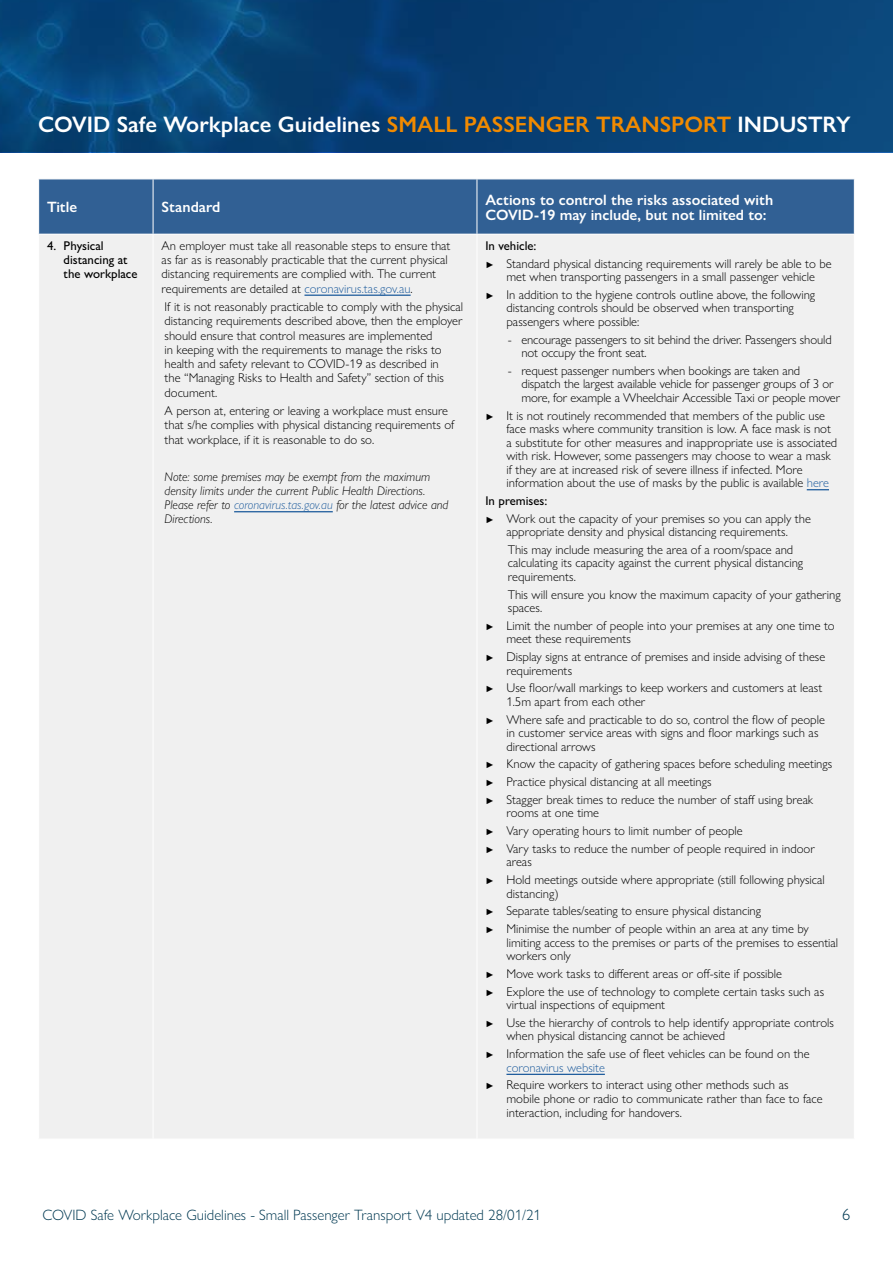
<style>
.page{position:relative;width:893px;height:1263px;background:#fff}
.page>*{position:absolute;margin:0;border:0;box-sizing:border-box;transform-origin:0 0}
.t1{font:600 22.5px "Gill Sans Nova";color:#fff}
.t2{font:300 16.5px "Gill Sans Nova";color:#003952}
.t3{font:600 15px/15px "Gill Sans Nova";color:#fff}
.t4{font:300 15px "Gill Sans Nova";color:#003952}
.t5{font:300 12.75px/13.5px "Gill Sans Nova";color:#000}
.t6{font:italic 300 12.75px/14.2px "Gill Sans Nova";color:#000}
.t7{font:500 12.75px/14.2px "Gill Sans Nova";color:#000}
.s1{color:#f18a00}
.s2{color:#215e9e}
.s3{font-weight:500}
.s4{font-weight:500;font-size:9px}
</style>
<div class="page">
<svg style="left:0;top:0;width:893px;height:151px;background:#074276"></svg>
<div style="left:39px;top:180px;width:815px;height:54px;background:#316094"></div>
<div style="left:39px;top:235px;width:815px;height:903px;background:#f0f0f0"></div>
<hr style="left:153px;top:235px;width:1px;height:904px;background:#fff">
<hr style="left:477px;top:235px;width:1px;height:904px;background:#fff">
<hr style="left:153px;top:179px;width:1px;height:55px;background:#fff">
<hr style="left:477px;top:179px;width:1px;height:55px;background:#fff">
<hr style="left:304px;top:295px;width:107px;height:1px;background:#215e9e">
<hr style="left:234px;top:511px;width:99px;height:1px;background:#215e9e">
<svg style="left:807px;top:489px;width:22px;height:1px"></svg>
<hr style="left:506px;top:1074px;width:99px;height:1px;background:#215e9e">
<h1 class="t1" style="left:38px;top:111px;width:814px">COVID Safe Workplace Guidelines <span class="s1">SMALL PASSENGER TRANSPORT</span> INDUSTRY</h1>
<p class="t3" style="left:47px;top:199px;width:32px">Title</p>
<p class="t3" style="left:162px;top:199px;width:60px">Standard</p>
<p class="t3" style="left:485px;top:192px;width:289px">Actions to control the risks associated with<br>COVID-19 may include, but not limited to:</p>
<p class="t7" style="left:64px;top:238px;width:75px;text-indent:-16px">4. Physical distancing at the workplace</p>
<p class="t5" style="left:162px;top:238px;width:290px;line-height:14.2px">An employer must take all reasonable steps to ensure that as far as is reasonably practicable that the current physical distancing requirements are complied with. The current requirements are detailed at <span class="s2">coronavirus.tas.gov.au</span>.</p>
<p class="t5" style="left:165px;top:299px;width:300px;line-height:14.2px">If it is not reasonably practicable to comply with the physical distancing requirements described above, then the employer should ensure that control measures are implemented<br>in keeping with the requirements to manage the risks to health and safety relevant to COVID-19 as described in<br>the “Managing Risks to Health and Safety” section of this document.</p>
<p class="t5" style="left:165px;top:404px;width:291px;line-height:14.2px">A person at, entering or leaving a workplace must ensure that s/he complies with physical distancing requirements of that workplace, if it is reasonable to do so.</p>
<p class="t6" style="left:165px;top:469px;width:285px">Note: some premises may be exempt from the maximum density limits under the current Public Health Directions.<br>Please refer to <span class="s2">coronavirus.tas.gov.au</span> for the latest advice and Directions.</p>
<p class="t5" style="left:485px;top:236px;width:348px;line-height:17.7px"><span class="s3">In vehicle:<br></span><span class="s4">►</span> Standard physical distancing requirements will rarely be able to be</p>
<p class="t5" style="left:485px;top:268px;width:331px;line-height:17.7px;text-align:right">met when transporting passengers in a small passenger vehicle<br><span class="s4">►</span> In addition to the hygiene controls outline above, the following</p>
<p class="t5" style="left:506px;top:301px;width:289px">distancing controls should be observed when transporting passengers where possible:</p>
<p class="t5" style="left:521px;top:332px;width:312px;text-indent:-14px">- encourage passengers to sit behind the driver. Passengers should not occupy the front seat.</p>
<p class="t5" style="left:521px;top:364px;width:320px;text-indent:-14px">- request passenger numbers when bookings are taken and dispatch the largest available vehicle for passenger groups of 3 or more, for example a Wheelchair Accessible Taxi or people mover</p>
<p class="t5" style="left:506px;top:408px;width:332px;text-indent:-21px"><span class="s4">►</span> It is not routinely recommended that members of the public use face masks where community transition is low. A face mask is not a substitute for other measures and inappropriate use is associated with risk. However, some passengers may choose to wear a mask if they are at increased risk of severe illness if infected. More information about the use of masks by the public is available <span class="s2">here</span></p>
<p class="t5" style="left:485px;top:492px;width:327px;line-height:17.7px"><span class="s3">In premises:<br></span><span class="s4">►</span> Work out the capacity of your premises so you can apply the</p>
<p class="t5" style="left:506px;top:523px;width:288px;line-height:17.7px">appropriate density and physical distancing requirements.<br>This may include measuring the area of a room/space and</p>
<p class="t5" style="left:508px;top:556px;width:297px">calculating its capacity against the current physical distancing requirements.</p>
<p class="t5" style="left:508px;top:587px;width:334px">This will ensure you know the maximum capacity of your gathering spaces.</p>
<p class="t5" style="left:506px;top:619px;width:330px;text-indent:-21px"><span class="s4">►</span> Limit the number of people into your premises at any one time to meet these requirements</p>
<p class="t5" style="left:506px;top:650px;width:320px;text-indent:-21px"><span class="s4">►</span> Display signs at entrance of premises and inside advising of these requirements</p>
<p class="t5" style="left:506px;top:681px;width:317px;text-indent:-21px"><span class="s4">►</span> Use floor/wall markings to keep workers and customers at least<br>1.5m apart from each other</p>
<p class="t5" style="left:506px;top:712px;width:320px;text-indent:-21px"><span class="s4">►</span> Where safe and practicable to do so, control the flow of people in customer service areas with signs and floor markings such as directional arrows</p>
<p class="t5" style="left:485px;top:755px;width:348px;line-height:17.7px"><span class="s4">►</span> Know the capacity of gathering spaces before scheduling meetings <span class="s4">►</span> Practice physical distancing at all meetings<br><span class="s4">►</span> Stagger break times to reduce the number of staff using break</p>
<p class="t5" style="left:485px;top:804px;width:331px;line-height:17.7px;text-indent:21px">rooms at one time<br><span class="s4">►</span> Vary operating hours to limit number of people<br><span class="s4">►</span> Vary tasks to reduce the number of people required in indoor</p>
<p class="t5" style="left:485px;top:853px;width:341px;line-height:17.7px;text-indent:21px">areas<br><span class="s4">►</span> Hold meetings outside where appropriate (still following physical</p>
<p class="t5" style="left:485px;top:884px;width:325px;line-height:17.7px;text-indent:21px">distancing)<br><span class="s4">►</span> Separate tables/seating to ensure physical distancing<br><span class="s4">►</span> Minimise the number of people within an area at any time by</p>
<p class="t5" style="left:506px;top:935px;width:333px">limiting access to the premises or parts of the premises to essential workers only</p>
<p class="t5" style="left:485px;top:965px;width:340px;line-height:17.7px"><span class="s4">►</span> Move work tasks to different areas or off-site if possible<br><span class="s4">►</span> Explore the use of technology to complete certain tasks such as</p>
<p class="t5" style="left:485px;top:996px;width:350px;line-height:17.7px;text-indent:21px">virtual inspections of equipment<br><span class="s4">►</span> Use the hierarchy of controls to help identify appropriate controls</p>
<p class="t5" style="left:485px;top:1027px;width:326px;line-height:17.7px;text-indent:21px">when physical distancing cannot be achieved<br><span class="s4">►</span> Information the safe use of fleet vehicles can be found on the</p>
<p class="t5" style="left:485px;top:1058px;width:305px;line-height:17.7px;text-indent:21px"><span class="s2">coronavirus website<br></span><span class="s4">►</span> Require workers to interact using other methods such as</p>
<p class="t5" style="left:506px;top:1092px;width:318px">mobile phone or radio to communicate rather than face to face interaction, including for handovers.</p>
<p class="t4" style="left:43px;top:1206px;width:500px">COVID Safe Workplace Guidelines - Small Passenger Transport V4 updated 28/01/21</p>
<p class="t2" style="left:842px;top:1204px;width:10px">6</p>
</div>
